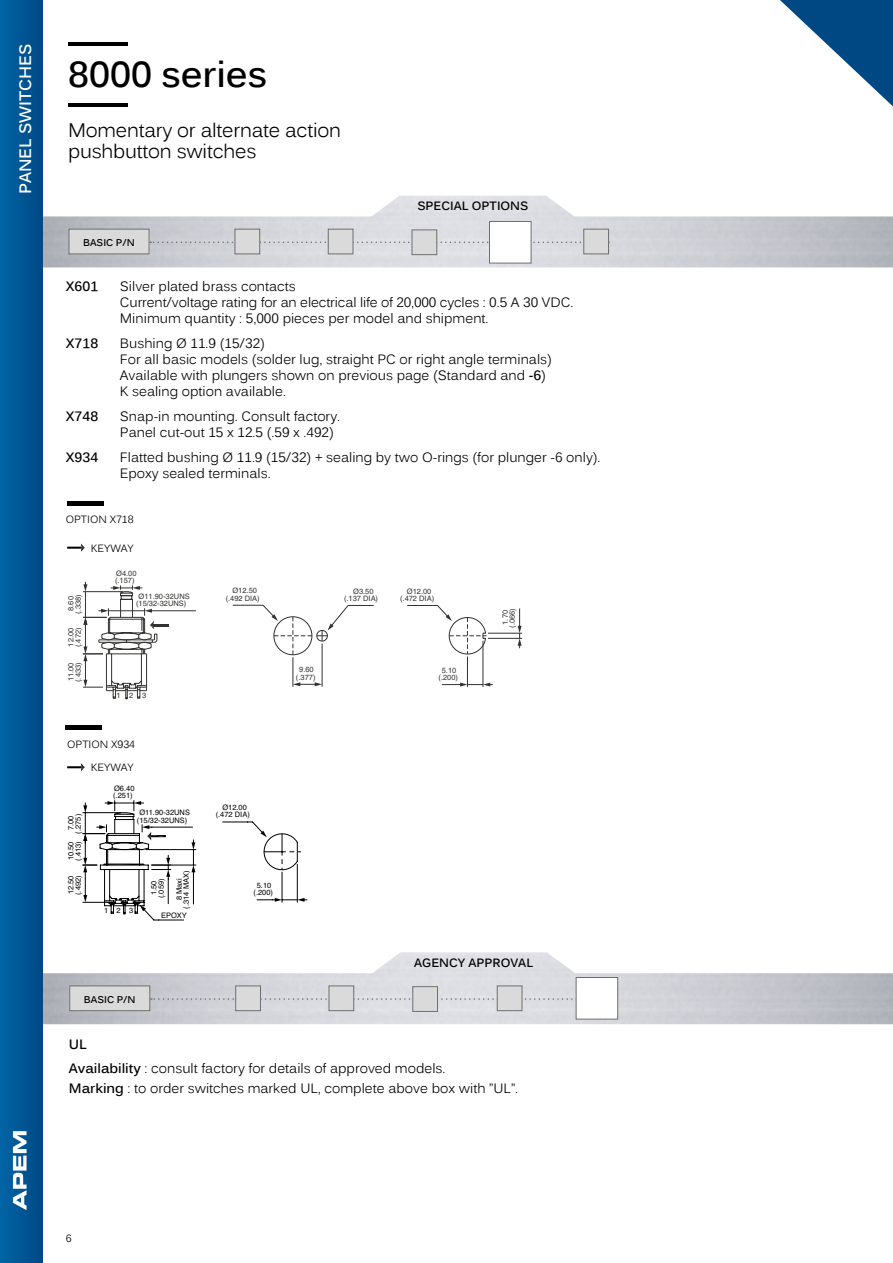
<style>
.page{position:relative;width:893px;height:1263px;background:#fff}
.page>*{position:absolute;margin:0;border:0;box-sizing:border-box;transform-origin:0 0}
.t1{font:700 36px "Kalinga";color:#000}
.t2{font:19.5px/21px "Kalinga";letter-spacing:-.01em;color:#000}
.t3{font:700 16.5px "Kalinga";color:#fff}
.t4{font:13.5px/16.2px "Kalinga";color:#000}
.t5{font:700 13.5px "Kalinga";color:#000}
.t6{font:700 12px "Kalinga";color:#000}
.t7{font:10.5px "Kalinga";color:#000}
.t8{font:700 9.75px "Kalinga";color:#000}
.t9{font:7.5px "Helvetica";color:#323230}
.t10{font:7.5px/7.2px "Helvetica";color:#000;text-align:center}
.s1{font-weight:700}
</style>
<div class="page">
<hr style="left:68px;top:103px;width:59px;height:3px;background:#000">
<hr style="left:68px;top:43px;width:59px;height:3px;background:#000">
<img style="left:42px;top:196px;width:851px;height:71px">
<div style="left:69px;top:229px;width:80px;height:25px;background:#dadada"></div>
<div style="left:69px;top:229px;width:80px;height:25px;border:1px solid #706f6f"></div>
<svg style="left:150px;top:242px;width:433px;height:1px"></svg>
<div style="left:235px;top:229px;width:25px;height:25px;background:#dadada;border:1px solid #706f6f"></div>
<div style="left:489px;top:221px;width:42px;height:43px;background:#fff;border:1px solid #706f6f"></div>
<div style="left:328px;top:229px;width:25px;height:25px;background:#dadada;border:1px solid #706f6f"></div>
<div style="left:412px;top:230px;width:25px;height:25px;background:#dadada;border:1px solid #706f6f"></div>
<div style="left:583px;top:229px;width:26px;height:25px;background:#dadada;border:1px solid #706f6f"></div>
<hr style="left:67px;top:501px;width:36px;height:4px;background:#000">
<hr style="left:154px;top:610px;width:42px;height:1px;background:#323230">
<svg style="left:83px;top:582px;width:86px;height:117px"></svg>
<hr style="left:108px;top:610px;width:37px;height:1px;background:#323230">
<svg style="left:518px;top:608px;width:4px;height:40px"></svg>
<hr style="left:488px;top:638px;width:34px;height:1px;background:#323230">
<hr style="left:488px;top:633px;width:34px;height:1px;background:#323230">
<svg style="left:232px;top:604px;width:261px;height:83px"></svg>
<div style="left:274px;top:616px;width:38px;height:39px;border:1px solid #323230;border-radius:50%"></div>
<hr style="left:146px;top:849px;width:50px;height:1px;background:#000">
<hr style="left:152px;top:865px;width:44px;height:1px;background:#000">
<svg style="left:82px;top:800px;width:113px;height:121px"></svg>
<svg style="left:222px;top:821px;width:86px;height:82px"></svg>
<hr style="left:66px;top:725px;width:36px;height:4px;background:#000">
<img style="left:43px;top:952px;width:850px;height:72px">
<div style="left:70px;top:986px;width:80px;height:25px;background:#dadada"></div>
<div style="left:69px;top:985px;width:81px;height:26px;border:1px solid #706f6f"></div>
<svg style="left:151px;top:998px;width:425px;height:2px"></svg>
<div style="left:235px;top:985px;width:26px;height:26px;background:#dadada;border:1px solid #706f6f"></div>
<div style="left:576px;top:977px;width:42px;height:42px;background:#fff;border:1px solid #706f6f"></div>
<div style="left:329px;top:985px;width:25px;height:26px;background:#dadada;border:1px solid #706f6f"></div>
<div style="left:412px;top:986px;width:26px;height:26px;background:#dadada;border:1px solid #706f6f"></div>
<div style="left:497px;top:985px;width:25px;height:26px;background:#dadada;border:1px solid #706f6f"></div>
<svg style="left:67px;top:544px;width:18px;height:8px"></svg>
<svg style="left:67px;top:763px;width:18px;height:8px"></svg>
<div style="left:0;top:0;width:42px;height:1263px;background:linear-gradient(to right,#0064a5,#004986)"></div>
<svg style="left:13px;top:1131px;width:14px;height:79px"></svg>
<svg style="left:780px;top:0;width:113px;height:106px"></svg>
<p class="t3" style="left:15px;top:194px;width:152px;rotate:-90deg">PANEL SWITCHES</p>
<h1 class="t1" style="left:68px;top:51px;width:201px">8000 series</h1>
<h2 class="t2" style="left:68px;top:122px;width:275px">Momentary or alternate action pushbutton switches</h2>
<p class="t8" style="left:83px;top:237px;width:53px">BASIC P/N</p>
<p class="t6" style="left:417px;top:198px;width:113px">SPECIAL OPTIONS</p>
<p class="t5" style="left:66px;top:277px;width:34px">X601</p>
<p class="t4" style="left:120px;top:279px;width:455px">Silver plated brass contacts<br>Current/voltage rating for an electrical life of 20,000 cycles : 0.5 A 30 VDC.<br>Minimum quantity : 5,000 pieces per model and shipment.</p>
<p class="t5" style="left:66px;top:334px;width:34px">X718</p>
<p class="t4" style="left:120px;top:336px;width:433px">Bushing Ø 11.9 (15/32)<br>For all basic models (solder lug, straight PC or right angle terminals)<br>Available with plungers shown on previous page (Standard and <span class="s1">-6</span>)<br>K sealing option available.</p>
<p class="t5" style="left:66px;top:407px;width:34px">X748</p>
<p class="t4" style="left:120px;top:409px;width:222px">Snap-in mounting. Consult factory.<br>Panel cut-out 15 x 12.5 (.59 x .492)</p>
<p class="t5" style="left:66px;top:448px;width:34px">X934</p>
<p class="t4" style="left:120px;top:450px;width:482px">Flatted bushing Ø 11.9 (15/32) + sealing by two O-rings (for plunger -6 only).<br>Epoxy sealed terminals.</p>
<p class="t7" style="left:66px;top:513px;width:69px">OPTION X718</p>
<p class="t7" style="left:91px;top:541px;width:44px">KEYWAY</p>
<p class="t9" style="left:74px;top:614px;width:21px;rotate:-90deg">(.338)</p>
<p class="t9" style="left:67px;top:611px;width:16px;rotate:-90deg">8.60</p>
<p class="t9" style="left:67px;top:646px;width:20px;rotate:-90deg">12.00</p>
<p class="t9" style="left:74px;top:647px;width:21px;rotate:-90deg">(.472)</p>
<p class="t9" style="left:74px;top:682px;width:21px;rotate:-90deg">(.433)</p>
<p class="t9" style="left:67px;top:681px;width:20px;rotate:-90deg">11.00</p>
<p class="t9" style="left:116px;top:569px;width:22px">Ø4.00</p>
<p class="t9" style="left:115px;top:576px;width:21px">(.157)</p>
<p class="t9" style="left:139px;top:592px;width:53px">Ø11.90-32UNS</p>
<p class="t9" style="left:136px;top:599px;width:52px">(15/32-32UNS)</p>
<p class="t9" style="left:117px;top:691px;width:31px">1 2 3</p>
<p class="t7" style="left:67px;top:738px;width:69px">OPTION X934</p>
<p class="t7" style="left:91px;top:761px;width:44px">KEYWAY</p>
<p class="t10" style="left:75px;top:833px;width:21px;rotate:-90deg">(.275)</p>
<p class="t10" style="left:68px;top:830px;width:16px;rotate:-90deg">7.00</p>
<p class="t10" style="left:114px;top:785px;width:22px">Ø6.40</p>
<p class="t10" style="left:113px;top:792px;width:21px">(.251)</p>
<p class="t10" style="left:137px;top:809px;width:55px">Ø11.90-32UNS (15/32-32UNS)</p>
<p class="t10" style="left:75px;top:861px;width:21px;rotate:-90deg">(.413)</p>
<p class="t10" style="left:75px;top:895px;width:21px;rotate:-90deg">(.492)</p>
<p class="t10" style="left:68px;top:860px;width:20px;rotate:-90deg">10.50</p>
<p class="t10" style="left:183px;top:908px;width:39px;rotate:-90deg">(.314 MAX)</p>
<p class="t10" style="left:68px;top:894px;width:20px;rotate:-90deg">12.50</p>
<p class="t10" style="left:151px;top:895px;width:16px;rotate:-90deg">1.50</p>
<p class="t10" style="left:176px;top:900px;width:24px;rotate:-90deg">8 Maxi</p>
<p class="t10" style="left:158px;top:898px;width:21px;rotate:-90deg">(.059)</p>
<p class="t10" style="left:104px;top:907px;width:31px">1 2 3</p>
<p class="t10" style="left:161px;top:912px;width:27px">EPOXY</p>
<p class="t8" style="left:84px;top:993px;width:53px">BASIC P/N</p>
<p class="t9" style="left:232px;top:586px;width:26px">Ø12.50</p>
<p class="t9" style="left:353px;top:587px;width:22px">Ø3.50</p>
<p class="t9" style="left:226px;top:594px;width:36px">(.492 DIA)</p>
<p class="t9" style="left:344px;top:594px;width:36px">(.137 DIA)</p>
<p class="t9" style="left:400px;top:594px;width:36px">(.472 DIA)</p>
<p class="t9" style="left:407px;top:587px;width:26px">Ø12.00</p>
<p class="t9" style="left:299px;top:665px;width:16px">9.60</p>
<p class="t9" style="left:442px;top:666px;width:16px">5.10</p>
<p class="t9" style="left:296px;top:673px;width:21px">(.377)</p>
<p class="t9" style="left:438px;top:673px;width:21px">(.200)</p>
<p class="t9" style="left:508px;top:628px;width:21px;rotate:-90deg">(.066)</p>
<p class="t9" style="left:501px;top:625px;width:16px;rotate:-90deg">1.70</p>
<p class="t10" style="left:222px;top:804px;width:26px">Ø12.00</p>
<p class="t10" style="left:216px;top:811px;width:36px">(.472 DIA)</p>
<p class="t10" style="left:257px;top:882px;width:16px">5.10</p>
<p class="t10" style="left:254px;top:889px;width:21px">(.200)</p>
<p class="t6" style="left:414px;top:955px;width:121px">AGENCY APPROVAL</p>
<p class="t4" style="left:69px;top:1033px;width:378px;line-height:24.8px"><span class="s1">UL<br>Availability</span> : consult factory for details of approved models.</p>
<p class="t4" style="left:69px;top:1081px;width:451px"><span class="s1">Marking</span> : to order switches marked UL, complete above box with ”UL”.</p>
<p class="t10" style="left:362px;top:1087px;width:32px">ECH: 0.7</p>
<p class="t7" style="left:66px;top:1231px;width:7px">6</p>
</div>
